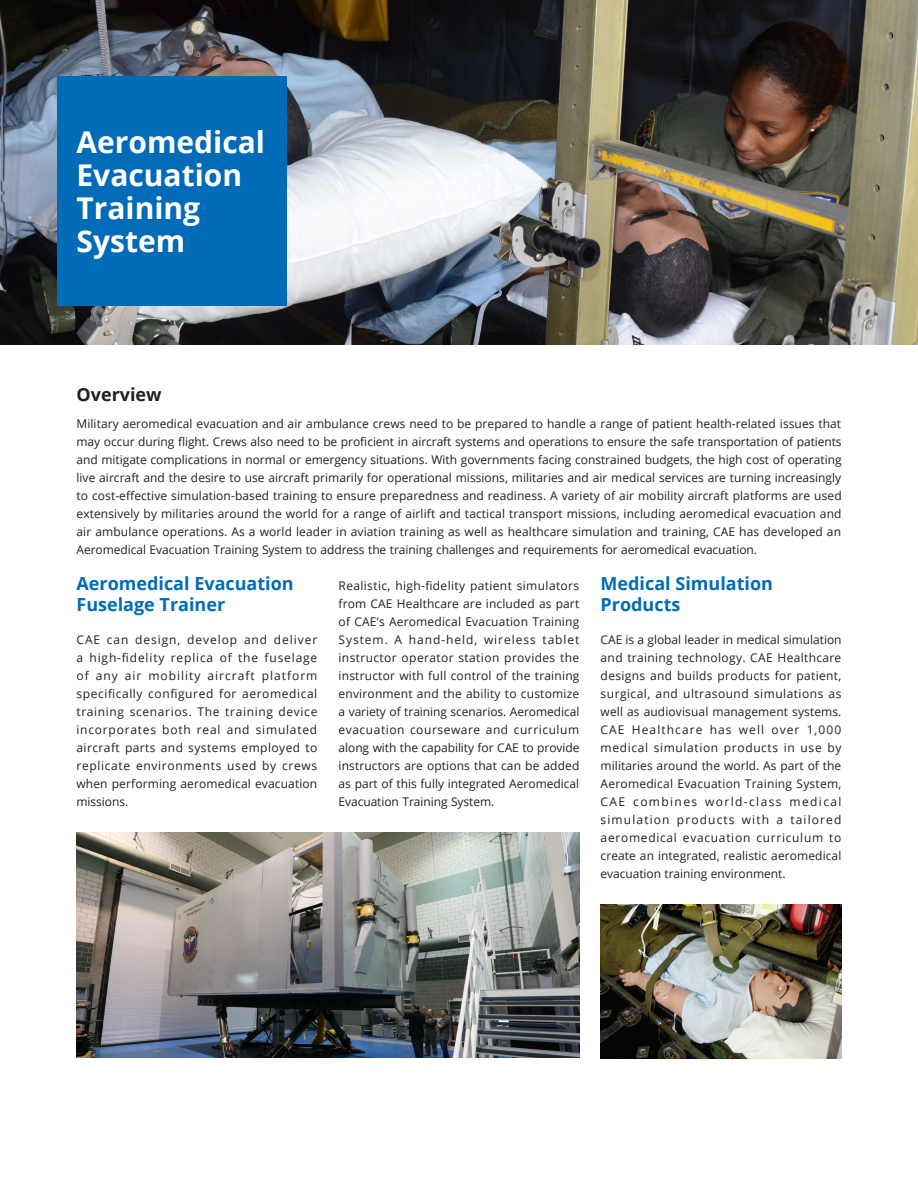
<style>
.page{position:relative;width:918px;height:1188px;background:#fff}
.page>*{position:absolute;margin:0;border:0;box-sizing:border-box;transform-origin:0 0}
.Titre{font:700 30px/33px "Open Sans";color:#fff}
.Datasheet_3C_2Lignes{font:700 18px/21px "Open Sans";color:#006bb6}
.Datasheet_1C_SousTit{font:700 18px "Open Sans";color:#231f20}
.Datasheet_2C_Texte{font:12px/18px "Open Sans";letter-spacing:-.005em;color:#231f20;text-align:justify}
</style>
<div class="page">
<img style="left:0;top:0;width:918px;height:344px">
<div style="left:58px;top:77px;width:229px;height:229px;background:#006bb6"></div>
<img style="left:76px;top:833px;width:503px;height:225px">
<img style="left:601px;top:905px;width:240px;height:153px">
<p class="Titre" style="left:76px;top:125px;width:190px">Aeromedical<br>Evacuation<br>Training<br>System</p>
<p class="Datasheet_1C_SousTit" style="left:76px;top:381px;width:87px">Overview</p>
<p class="Datasheet_2C_Texte" style="left:76px;top:414px;width:767px">Military aeromedical evacuation and air ambulance crews need to be prepared to handle a range of patient health-related issues that may occur during flight. Crews also need to be proficient in aircraft systems and operations to ensure the safe transportation of patients and mitigate complications in normal or emergency situations. With governments facing constrained budgets, the high cost of operating live aircraft and the desire to use aircraft primarily for operational missions, militaries and air medical services are turning increasingly to cost-effective simulation-based training to ensure preparedness and readiness. A variety of air mobility aircraft platforms are used extensively by militaries around the world for a range of airlift and tactical transport missions, including aeromedical evacuation and air ambulance operations. As a world leader in aviation training as well as healthcare simulation and training, CAE has developed an Aeromedical Evacuation Training System to address the training challenges and requirements for aeromedical evacuation.</p>
<p class="Datasheet_3C_2Lignes" style="left:76px;top:572px;width:219px">Aeromedical Evacuation<br>Fuselage Trainer</p>
<p class="Datasheet_2C_Texte" style="left:76px;top:630px;width:242px">CAE can design, develop and deliver a high-fidelity replica of the fuselage of any air mobility aircraft platform specifically configured for aeromedical training scenarios. The training device incorporates both real and simulated aircraft parts and systems employed to replicate environments used by crews when performing aeromedical evacuation missions.</p>
<p class="Datasheet_2C_Texte" style="left:339px;top:576px;width:242px">Realistic, high-fidelity patient simulators from CAE Healthcare are included as part of CAE’s Aeromedical Evacuation Training System. A hand-held, wireless tablet instructor operator station provides the instructor with full control of the training environment and the ability to customize a variety of training scenarios. Aeromedical evacuation courseware and curriculum along with the capability for CAE to provide instructors are options that can be added as part of this fully integrated Aeromedical Evacuation Training System.</p>
<p class="Datasheet_3C_2Lignes" style="left:601px;top:572px;width:174px">Medical Simulation<br>Products</p>
<p class="Datasheet_2C_Texte" style="left:601px;top:630px;width:242px">CAE is a global leader in medical simulation and training technology. CAE Healthcare designs and builds products for patient, surgical, and ultrasound simulations as well as audiovisual management systems.<br>CAE Healthcare has well over 1,000 medical simulation products in use by militaries around the world. As part of the Aeromedical Evacuation Training System, CAE combines world-class medical simulation products with a tailored aeromedical evacuation curriculum to create an integrated, realistic aeromedical evacuation training environment.</p>
</div>
